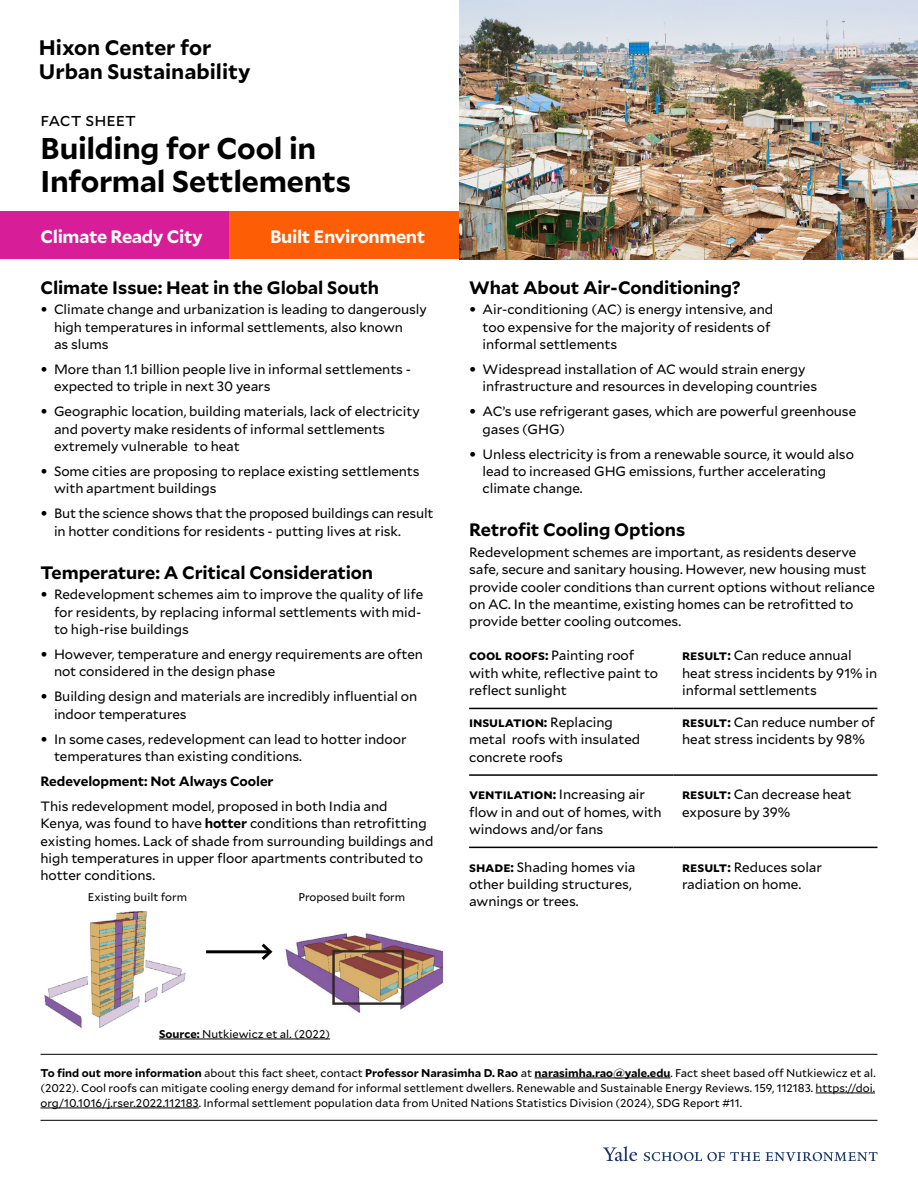
<style>
.page{position:relative;width:918px;height:1188px;background:#fff}
.page>*{position:absolute;margin:0;border:0;box-sizing:border-box;transform-origin:0 0}
.t1{font:700 30px/33px "Mallory";letter-spacing:-.015em;color:#000}
.t2{font:700 21px/23.7px "Mallory";color:#000}
.t3{font:700 18px "Mallory";letter-spacing:-.01em;color:#000}
.t4{font:700 18px "Mallory";letter-spacing:-.02em;color:#fff}
.t5{font:18px "Mallory";color:#000}
.t6{font:13.5px/17.2px "Mallory";letter-spacing:-.005em;color:#000}
.t7{font:700 13.5px "Mallory";letter-spacing:-.005em;color:#000}
.t8{font:11.25px/15px "Mallory";color:#000;text-align:justify}
.s1{font-weight:700}
</style>
<div class="page">
<svg style="left:603px;top:1146px;width:34px;height:15px"></svg>
<svg style="left:644px;top:1152px;width:233px;height:9px"></svg>
<div style="left:0;top:212px;width:230px;height:47px;background:#d71d98"></div>
<div style="left:230px;top:212px;width:229px;height:47px;background:#fd5d05"></div>
<hr style="left:159px;top:1039px;width:171px;height:1px;background:#000">
<img style="left:44px;top:911px;width:142px;height:117px">
<img style="left:285px;top:933px;width:158px;height:80px">
<hr style="left:206px;top:950px;width:64px;height:3px;background:#000">
<svg style="left:258px;top:943px;width:15px;height:17px"></svg>
<img style="left:459px;top:0;width:459px;height:259px">
<hr style="left:469px;top:708px;width:204px;height:1px;background:#000">
<hr style="left:673px;top:708px;width:204px;height:1px;background:#000">
<hr style="left:469px;top:774px;width:204px;height:2px;background:#000">
<hr style="left:673px;top:774px;width:204px;height:2px;background:#000">
<hr style="left:469px;top:847px;width:204px;height:1px;background:#000">
<hr style="left:673px;top:847px;width:204px;height:1px;background:#000">
<hr style="left:40px;top:1054px;width:838px;height:1px;background:#000">
<hr style="left:40px;top:1120px;width:838px;height:1px;background:#000">
<hr style="left:535px;top:1078px;width:136px;height:1px;background:#000">
<hr style="left:816px;top:1093px;width:59px;height:1px;background:#000">
<hr style="left:40px;top:1108px;width:159px;height:1px;background:#000">
<h2 class="t2" style="left:39px;top:35px;width:213px">Hixon Center for<br>Urban Sustainability</h2>
<h3 class="t5" style="left:40px;top:106px;width:97px">fact sheet</h3>
<h1 class="t1" style="left:40px;top:129px;width:312px">Building for Cool in<br>Informal Settlements</h1>
<h3 class="t4" style="left:40px;top:223px;width:164px">Climate Ready City</h3>
<h3 class="t4" style="left:270px;top:223px;width:157px">Built Environment</h3>
<h3 class="t3" style="left:40px;top:274px;width:340px">Climate Issue: Heat in the Global South</h3>
<p class="t6" style="left:54px;top:300px;width:374px;text-indent:-14px"><span class="s1">•</span> Climate change and urbanization is leading to dangerously high temperatures in informal settlements, also known<br>as slums</p>
<p class="t6" style="left:54px;top:360px;width:359px;text-indent:-14px"><span class="s1">•</span> More than 1.1 billion people live in informal settlements - expected to triple in next 30 years</p>
<p class="t6" style="left:54px;top:402px;width:367px;text-indent:-14px"><span class="s1">•</span> Geographic location, building materials, lack of electricity and poverty make residents of informal settlements extremely vulnerable to heat</p>
<p class="t6" style="left:54px;top:462px;width:367px;text-indent:-14px"><span class="s1">•</span> Some cities are proposing to replace existing settlements with apartment buildings</p>
<p class="t6" style="left:54px;top:504px;width:381px;text-indent:-14px"><span class="s1">•</span> But the science shows that the proposed buildings can result in hotter conditions for residents - putting lives at risk.</p>
<h3 class="t3" style="left:40px;top:559px;width:334px">Temperature: A Critical Consideration</h3>
<p class="t6" style="left:54px;top:585px;width:371px;text-indent:-14px"><span class="s1">•</span> Redevelopment schemes aim to improve the quality of life for residents, by replacing informal settlements with mid&shy;to high-rise buildings</p>
<p class="t6" style="left:54px;top:645px;width:370px;text-indent:-14px"><span class="s1">•</span> However, temperature and energy requirements are often not considered in the design phase</p>
<p class="t6" style="left:54px;top:687px;width:365px;text-indent:-14px"><span class="s1">•</span> Building design and materials are incredibly influential on indoor temperatures</p>
<p class="t6" style="left:54px;top:730px;width:354px;text-indent:-14px"><span class="s1">•</span> In some cases, redevelopment can lead to hotter indoor temperatures than existing conditions.</p>
<p class="t7" style="left:40px;top:771px;width:235px">Redevelopment: Not Always Cooler</p>
<p class="t6" style="left:40px;top:797px;width:394px">This redevelopment model, proposed in both India and<br>Kenya, was found to have <span class="s1">hotter</span> conditions than retrofitting existing homes. Lack of shade from surrounding buildings and high temperatures in upper floor apartments contributed to hotter conditions.</p>
<p class="t8" style="left:88px;top:889px;width:101px">Existing built form</p>
<p class="t8" style="left:298px;top:889px;width:108px">Proposed built form</p>
<h3 class="t3" style="left:469px;top:274px;width:273px">What About Air-Conditioning?</h3>
<p class="t6" style="left:483px;top:300px;width:292px;text-indent:-14px"><span class="s1">•</span> Air-conditioning (AC) is energy intensive, and too expensive for the majority of residents of informal settlements</p>
<p class="t6" style="left:483px;top:360px;width:336px;text-indent:-14px"><span class="s1">•</span> Widespread installation of AC would strain energy infrastructure and resources in developing countries</p>
<p class="t6" style="left:483px;top:402px;width:375px;text-indent:-14px"><span class="s1">•</span> AC’s use refrigerant gases, which are powerful greenhouse gases (GHG)</p>
<p class="t6" style="left:483px;top:445px;width:373px;text-indent:-14px"><span class="s1">•</span> Unless electricity is from a renewable source, it would also lead to increased GHG emissions, further accelerating climate change.</p>
<h3 class="t3" style="left:469px;top:516px;width:218px">Retrofit Cooling Options</h3>
<p class="t6" style="left:469px;top:543px;width:407px">Redevelopment schemes are important, as residents deserve safe, secure and sanitary housing. However, new housing must provide cooler conditions than current options without reliance on AC. In the meantime, existing homes can be retrofitted to provide better cooling outcomes.</p>
<p class="t6" style="left:469px;top:646px;width:191px"><span class="s1">Cool Roofs:</span> Painting roof with white, reflective paint to reflect sunlight</p>
<p class="t6" style="left:682px;top:646px;width:196px"><span class="s1">Result:</span> Can reduce annual heat stress incidents by 91% in informal settlements</p>
<p class="t6" style="left:469px;top:713px;width:173px"><span class="s1">Insulation:</span> Replacing metal roofs with insulated concrete roofs</p>
<p class="t6" style="left:682px;top:713px;width:194px"><span class="s1">Result:</span> Can reduce number of heat stress incidents by 98%</p>
<p class="t6" style="left:469px;top:785px;width:194px"><span class="s1">Ventilation:</span> Increasing air flow in and out of homes, with windows and/or fans</p>
<p class="t6" style="left:682px;top:785px;width:171px"><span class="s1">Result:</span> Can decrease heat exposure by 39%</p>
<p class="t6" style="left:469px;top:858px;width:168px"><span class="s1">Shade:</span> Shading homes via other building structures, awnings or trees.</p>
<p class="t6" style="left:682px;top:858px;width:141px"><span class="s1">Result:</span> Reduces solar radiation on home.</p>
<p class="t8" style="left:159px;top:1026px;width:173px"><span class="s1">Source:</span> Nutkiewicz et al. (2022)</p>
<p class="t8" style="left:40px;top:1065px;width:837px"><span class="s1">To find out more information</span> about this fact sheet, contact <span class="s1">Professor Narasimha D. Rao</span> at <span class="s1">narasimha.rao@yale.edu</span>. Fact sheet based off Nutkiewicz et al. (2022). Cool roofs can mitigate cooling energy demand for informal settlement dwellers. Renewable and Sustainable Energy Reviews. 159, 112183. https://doi. org/10.1016/j.rser.2022.112183. Informal settlement population data from United Nations Statistics Division (2024), SDG Report #11.</p>
</div>
